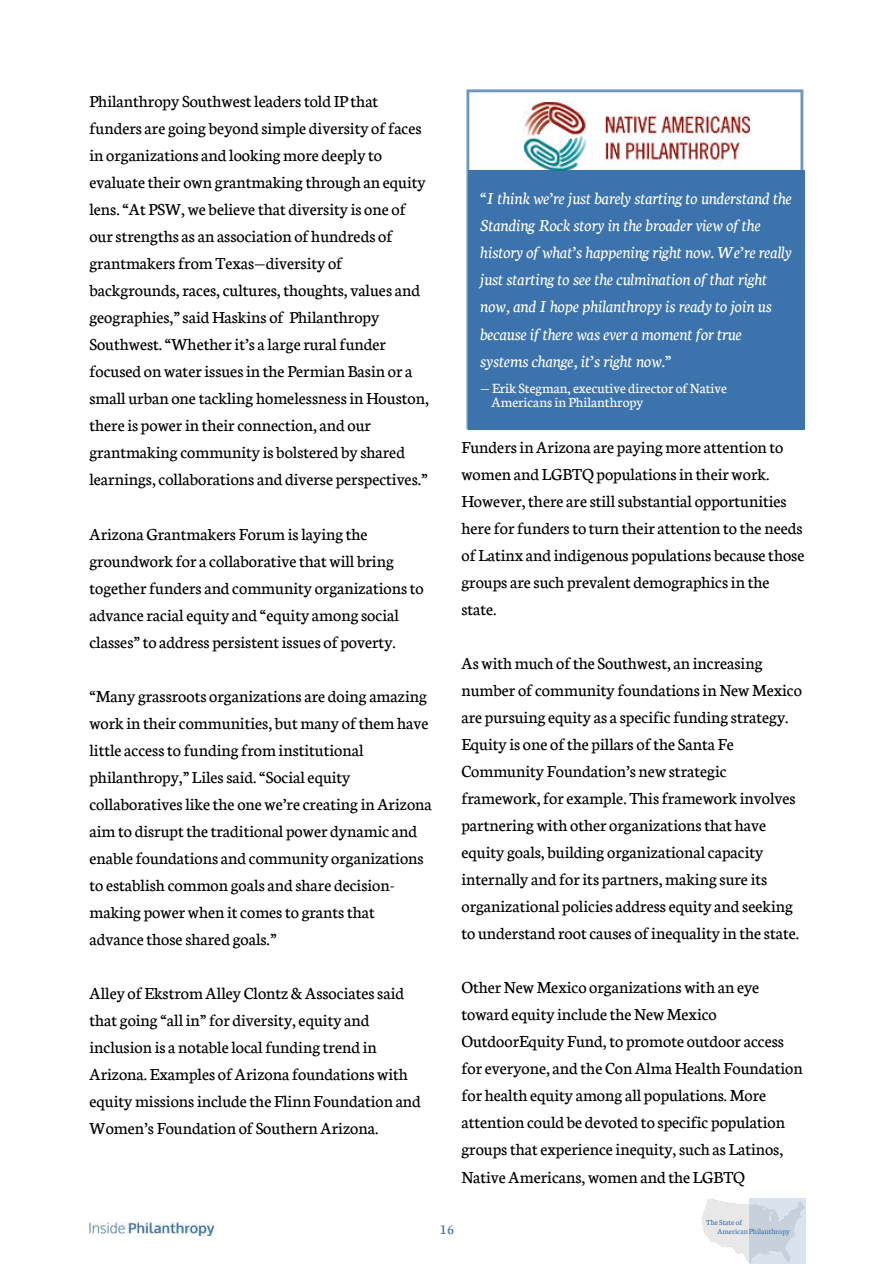
<style>
.page{position:relative;width:894px;height:1264px;background:#fff}
.page>*{position:absolute;margin:0;border:0;box-sizing:border-box;transform-origin:0 0}
.t1{font:18px/27px "Neuton";color:#000}
.t2{font:italic 18px/27px "Neuton";color:#fff}
.t3{font:15px/14.7px "Neuton";color:#fff}
.t4{font:15px "Neuton";color:#3e75ac}
.t5{font:8.25px "Neuton";color:#3e75ac}
.t6{font:8.25px "Neuton";color:#3c73ac}
</style>
<div class="page">
<img style="left:89px;top:1221px;width:127px;height:14px">
<div style="left:748px;top:1198px;width:57px;height:65px;background:linear-gradient(to bottom,#cdd8e3,#cdd8e3)"></div>
<svg style="left:466px;top:89px;width:337px;height:340px;fill:#3c73ac"></svg>
<p class="t1" style="left:89px;top:86px;width:341px">Philanthropy Southwest leaders told IP that funders are going beyond simple diversity of faces in organizations and looking more deeply to evaluate their own grantmaking through an equity lens. “At PSW, we believe that diversity is one of our strengths as an association of hundreds of grantmakers from Texas—diversity of backgrounds, races, cultures, thoughts, values and geographies,” said Haskins of Philanthropy Southwest. “Whether it’s a large rural funder focused on water issues in the Permian Basin or a small urban one tackling homelessness in Houston, there is power in their connection, and our grantmaking community is bolstered by shared learnings, collaborations and diverse perspectives.”</p>
<p class="t1" style="left:89px;top:519px;width:336px">Arizona Grantmakers Forum is laying the groundwork for a collaborative that will bring together funders and community organizations to advance racial equity and “equity among social classes” to address persistent issues of poverty.</p>
<p class="t1" style="left:89px;top:681px;width:344px">“Many grassroots organizations are doing amazing work in their communities, but many of them have little access to funding from institutional philanthropy,” Liles said. “Social equity collaboratives like the one we’re creating in Arizona aim to disrupt the traditional power dynamic and enable foundations and community organizations to establish common goals and share decision&shy;making power when it comes to grants that advance those shared goals.”</p>
<p class="t1" style="left:89px;top:978px;width:333px">Alley of Ekstrom Alley Clontz &amp; Associates said that going “all in” for diversity, equity and inclusion is a notable local funding trend in Arizona. Examples of Arizona foundations with equity missions include the Flinn Foundation and Women’s Foundation of Southern Arizona.</p>
<p class="t2" style="left:480px;top:184px;width:313px">“I think we’re just barely starting to understand the Standing Rock story in the broader view of the history of what’s happening right now. We’re really just starting to see the culmination of that right now, and I hope philanthropy is ready to join us because if there was ever a moment for true systems change, it’s right now.”</p>
<p class="t3" style="left:491px;top:379px;width:237px;text-indent:-11px">—Erik Stegman,executive director ofNative<br>Americansin Philanthropy</p>
<p class="t1" style="left:461px;top:432px;width:344px">Funders in Arizona are paying more attention to women and LGBTQ populations in their work.<br>However, there are still substantial opportunities here for funders to turn their attention to the needs of Latinx and indigenous populations because those groups are such prevalent demographics in the state.</p>
<p class="t1" style="left:461px;top:648px;width:342px">As with much of the Southwest, an increasing number of community foundations in New Mexico are pursuing equity as a specific funding strategy.<br>Equity is one of the pillars of the Santa Fe Community Foundation’s new strategic framework, for example. This framework involves partnering with other organizations that have equity goals, building organizational capacity internally and for its partners, making sure its organizational policies address equity and seeking to understand root causes of inequality in the state.</p>
<p class="t1" style="left:461px;top:972px;width:343px">Other New Mexico organizations with an eye toward equity include the New Mexico OutdoorEquity Fund, to promote outdoor access for everyone, and the Con Alma Health Foundation for health equity among all populations. More attention could be devoted to specific population groups that experience inequity, such as Latinos, Native Americans, women and the LGBTQ</p>
<p class="t6" style="left:706px;top:1216px;width:38px">The State of</p>
<p class="t4" style="left:440px;top:1218px;width:16px">16</p>
<p class="t5" style="left:717px;top:1225px;width:74px">AmericanPhilanthropy</p>
</div>
